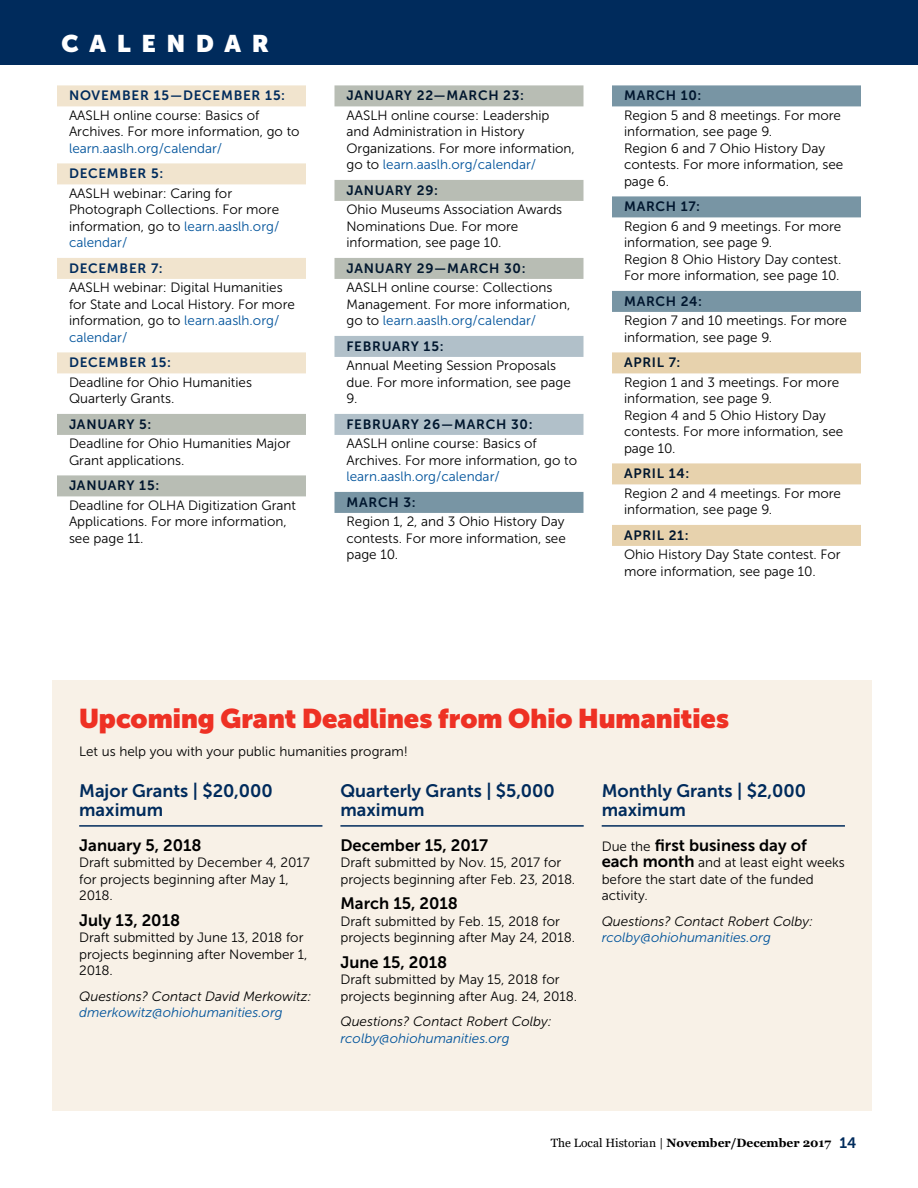
<style>
.page{position:relative;width:918px;height:1188px;background:#fff}
.page>*{position:absolute;margin:0;border:0;box-sizing:border-box;transform-origin:0 0}
.t1{font:900 27px "Museo Sans Display";color:#ee3124}
.t2{font:900 24px "Museo Sans Display";letter-spacing:.46em;color:#fff}
.t3{font:18px/19.5px "Museo Sans 700";color:#002b5c}
.t4{font:16.5px "Museo Sans 700";color:#000}
.t5{font:13.5px/16.5px "Museo Sans 300";color:#000}
.t6{font:13.5px "Museo Sans 700";letter-spacing:.055em;color:#00162e}
.t7{font:italic 13.5px "Museo Sans 300";color:#000}
.t8{font:italic 13.5px "Museo Sans 300";color:#00539b}
.t9{font:13.5px "Museo Sans 700";letter-spacing:.055em;color:#002b5c}
.t10{font:13.5px "Museo Sans 300";color:#00539b}
.t11{font:700 12px "Georgia";color:#000}
.s1{color:#00539b}
.s2{font-family:"Museo Sans 300";font-size:13.5px}
.s3{font-family:"Museo Sans 700";font-size:16.5px}
.s4{font-weight:400}
.s5{font-family:"Museo Sans 700";font-weight:400;font-size:15px;color:#002b5c}
</style>
<div class="page">
<div style="left:57px;top:85px;width:249px;height:21px;background:#f1e4ce"></div>
<div style="left:57px;top:163px;width:249px;height:21px;background:#f1e4ce"></div>
<div style="left:57px;top:258px;width:249px;height:21px;background:#f1e4ce"></div>
<div style="left:57px;top:352px;width:249px;height:21px;background:#f1e4ce"></div>
<div style="left:57px;top:414px;width:249px;height:21px;background:#b8bdb4"></div>
<div style="left:57px;top:475px;width:249px;height:21px;background:#b8bdb4"></div>
<div style="left:334px;top:85px;width:250px;height:21px;background:#b8bdb4"></div>
<div style="left:334px;top:180px;width:250px;height:21px;background:#b8bdb4"></div>
<div style="left:334px;top:258px;width:250px;height:21px;background:#b8bdb4"></div>
<div style="left:334px;top:336px;width:250px;height:21px;background:#b1c0c9"></div>
<div style="left:334px;top:414px;width:250px;height:21px;background:#b1c0c9"></div>
<div style="left:334px;top:492px;width:250px;height:21px;background:#7895a4"></div>
<div style="left:612px;top:85px;width:249px;height:21px;background:#7895a4"></div>
<div style="left:612px;top:196px;width:249px;height:21px;background:#7895a4"></div>
<div style="left:612px;top:291px;width:249px;height:21px;background:#7895a4"></div>
<div style="left:612px;top:352px;width:249px;height:21px;background:#e7d2ad"></div>
<div style="left:612px;top:463px;width:249px;height:21px;background:#e7d2ad"></div>
<div style="left:612px;top:525px;width:249px;height:21px;background:#e7d2ad"></div>
<div style="left:52px;top:680px;width:820px;height:431px;background:#f8f1e7"></div>
<hr style="left:79px;top:825px;width:243px;height:2px;background:#002b5c">
<hr style="left:340px;top:825px;width:244px;height:2px;background:#002b5c">
<hr style="left:602px;top:825px;width:243px;height:2px;background:#002b5c">
<div style="left:0;top:0;width:918px;height:64px;background:#002b5c"></div>
<h2 class="t2" style="left:62px;top:30px;width:209px">CALENDAR</h2>
<p class="t9" style="left:69px;top:88px;width:218px">NOVEMBER 15—DECEMBER 15:</p>
<p class="t5" style="left:69px;top:107px;width:232px">AASLH online course: Basics of<br>Archives. For more information, go to</p>
<p class="t10" style="left:69px;top:141px;width:155px">learn.aaslh.org/calendar/</p>
<p class="t9" style="left:69px;top:166px;width:96px">DECEMBER 5:</p>
<p class="t5" style="left:69px;top:185px;width:212px">AASLH webinar: Caring for<br>Photograph Collections. For more information, go to <span class="s1">learn.aaslh.org/ calendar/</span></p>
<p class="t9" style="left:69px;top:261px;width:95px">DECEMBER 7:</p>
<p class="t5" style="left:69px;top:280px;width:227px">AASLH webinar: Digital Humanities for State and Local History. For more information, go to <span class="s1">learn.aaslh.org/ calendar/</span></p>
<p class="t9" style="left:69px;top:355px;width:104px">DECEMBER 15:</p>
<p class="t5" style="left:69px;top:374px;width:185px">Deadline for Ohio Humanities<br>Quarterly Grants.</p>
<p class="t6" style="left:69px;top:417px;width:84px">JANUARY 5:</p>
<p class="t5" style="left:69px;top:436px;width:223px">Deadline for Ohio Humanities Major<br>Grant applications.</p>
<p class="t6" style="left:69px;top:478px;width:92px">JANUARY 15:</p>
<p class="t5" style="left:69px;top:497px;width:229px">Deadline for OLHA Digitization Grant<br>Applications. For more information, see page 11.</p>
<p class="t6" style="left:346px;top:88px;width:179px">JANUARY 22—MARCH 23:</p>
<p class="t5" style="left:346px;top:107px;width:230px">AASLH online course: Leadership and Administration in History Organizations. For more information, go to <span class="s1">learn.aaslh.org/calendar/</span></p>
<p class="t6" style="left:346px;top:183px;width:93px">JANUARY 29:</p>
<p class="t5" style="left:346px;top:202px;width:217px">Ohio Museums Association Awards<br>Nominations Due. For more information, see page 10.</p>
<p class="t6" style="left:346px;top:261px;width:181px">JANUARY 29—MARCH 30:</p>
<p class="t5" style="left:346px;top:280px;width:225px">AASLH online course: Collections<br>Management. For more information, go to <span class="s1">learn.aaslh.org/calendar/</span></p>
<p class="t6" style="left:346px;top:339px;width:99px">FEBRUARY 15:</p>
<p class="t5" style="left:346px;top:358px;width:226px">Annual Meeting Session Proposals due. For more information, see page<br>9.</p>
<p class="t6" style="left:346px;top:417px;width:188px">FEBRUARY 26—MARCH 30:</p>
<p class="t5" style="left:346px;top:436px;width:232px">AASLH online course: Basics of<br>Archives. For more information, go to</p>
<p class="t10" style="left:346px;top:469px;width:155px">learn.aaslh.org/calendar/</p>
<p class="t6" style="left:346px;top:495px;width:71px">MARCH 3:</p>
<p class="t5" style="left:346px;top:514px;width:221px;text-align:justify">Region 1, 2, and 3 Ohio History Day contests. For more information, see page 10.</p>
<p class="t6" style="left:624px;top:88px;width:79px">MARCH 10:</p>
<p class="t5" style="left:624px;top:107px;width:221px">Region 5 and 8 meetings. For more information, see page 9.<br>Region 6 and 7 Ohio History Day contests. For more information, see page 6.</p>
<p class="t6" style="left:624px;top:199px;width:78px">MARCH 17:</p>
<p class="t5" style="left:624px;top:218px;width:219px">Region 6 and 9 meetings. For more information, see page 9.<br>Region 8 Ohio History Day contest.<br>For more information, see page 10.</p>
<p class="t6" style="left:624px;top:294px;width:80px">MARCH 24:</p>
<p class="t5" style="left:624px;top:313px;width:225px">Region 7 and 10 meetings. For more information, see page 9.</p>
<p class="t6" style="left:624px;top:355px;width:58px">APRIL 7:</p>
<p class="t5" style="left:624px;top:374px;width:221px">Region 1 and 3 meetings. For more information, see page 9.<br>Region 4 and 5 Ohio History Day contests. For more information, see page 10.</p>
<p class="t6" style="left:624px;top:466px;width:67px">APRIL 14:</p>
<p class="t5" style="left:624px;top:485px;width:219px">Region 2 and 4 meetings. For more information, see page 9.</p>
<p class="t6" style="left:624px;top:528px;width:66px">APRIL 21:</p>
<p class="t5" style="left:624px;top:547px;width:218px">Ohio History Day State contest. For more information, see page 10.</p>
<h1 class="t1" style="left:79px;top:703px;width:651px">Upcoming Grant Deadlines from Ohio Humanities</h1>
<p class="t5" style="left:79px;top:743px;width:330px">Let us help you with your public humanities program!</p>
<h3 class="t3" style="left:79px;top:781px;width:195px">Major Grants | $20,000 maximum</h3>
<p class="t4" style="left:79px;top:836px;width:124px">January 5, 2018</p>
<p class="t5" style="left:79px;top:854px;width:232px">Draft submitted by December 4, 2017 for projects beginning after May 1,<br>2018.</p>
<p class="t4" style="left:79px;top:911px;width:103px">July 13, 2018</p>
<p class="t5" style="left:79px;top:929px;width:230px">Draft submitted by June 13, 2018 for projects beginning after November 1,<br>2018.</p>
<p class="t7" style="left:79px;top:989px;width:234px">Questions? Contact David Merkowitz:</p>
<p class="t8" style="left:79px;top:1005px;width:205px">dmerkowitz@ohiohumanities.org</p>
<h3 class="t3" style="left:340px;top:781px;width:216px">Quarterly Grants | $5,000 maximum</h3>
<p class="t4" style="left:340px;top:836px;width:149px">December 15, 2017</p>
<p class="t5" style="left:340px;top:854px;width:236px">Draft submitted by Nov. 15, 2017 for projects beginning after Feb. 23, 2018.</p>
<p class="t4" style="left:340px;top:894px;width:119px">March 15, 2018</p>
<p class="t5" style="left:340px;top:913px;width:236px">Draft submitted by Feb. 15, 2018 for projects beginning after May 24, 2018.</p>
<p class="t4" style="left:340px;top:953px;width:108px">June 15, 2018</p>
<p class="t5" style="left:340px;top:971px;width:238px">Draft submitted by May 15, 2018 for projects beginning after Aug. 24, 2018.</p>
<p class="t7" style="left:340px;top:1014px;width:213px">Questions? Contact Robert Colby:</p>
<p class="t8" style="left:340px;top:1031px;width:171px">rcolby@ohiohumanities.org</p>
<h3 class="t3" style="left:602px;top:781px;width:206px">Monthly Grants | $2,000 maximum</h3>
<p class="t4" style="left:602px;top:836px;width:207px"><span class="s2">Due the</span> first business day of</p>
<p class="t5" style="left:602px;top:854px;width:245px"><span class="s3">each month</span> and at least eight weeks before the start date of the funded activity.</p>
<p class="t7" style="left:602px;top:914px;width:213px">Questions? Contact Robert Colby:</p>
<p class="t8" style="left:602px;top:930px;width:171px">rcolby@ohiohumanities.org</p>
<p class="t11" style="left:551px;top:1136px;width:307px"><span class="s4">The Local Historian |</span> November/December 2017 <span class="s5">14</span></p>
</div>
